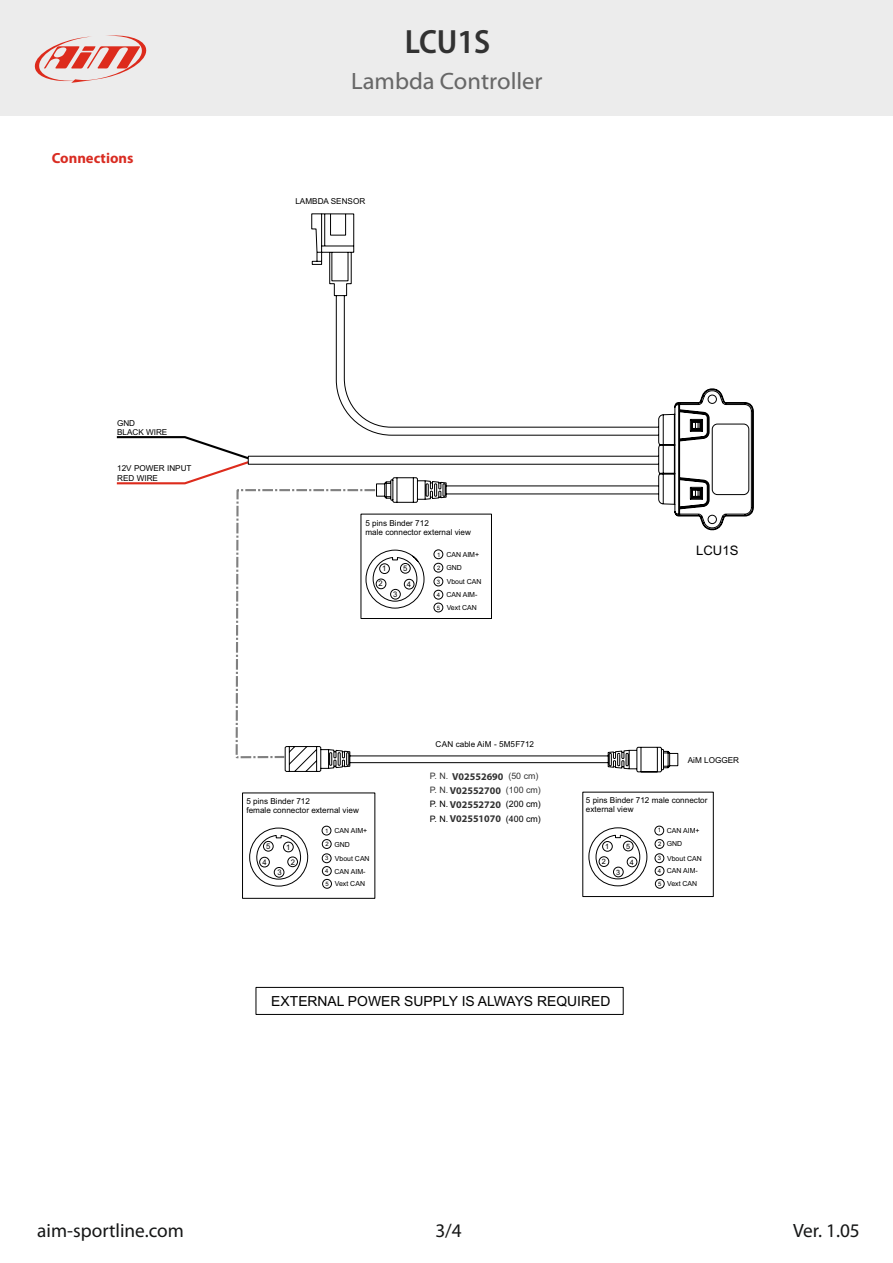
<style>
.page{position:relative;width:893px;height:1263px;background:#fff}
.page>*{position:absolute;margin:0;border:0;box-sizing:border-box;transform-origin:0 0}
.t1{font:600 semi-condensed 33.75px "Myriad Pro";color:#323232}
.t2{font:23.7px "Myriad Web Pro";color:#676767}
.t3{font:19.35px "Myriad Pro";color:#151616}
.t4{font:700 14.7px "Myriad Pro";color:#d92c22}
.t5{font:13.95px "Arial";color:#000}
.t6{font:13.05px "Arial";color:#000}
.t7{font:8.85px "Arial";color:#000}
.t8{font:8.85px "Arial";color:#323232}
.t9{font:8.1px/9.1px "Arial";color:#000}
.t10{font:7.65px "Arial";color:#000}
.t11{font:7.35px/15.9px "Arial";color:#000;text-align:center}
.t12{font:7.05px "Arial";color:#000}
.t13{font:6.9px "Arial";color:#000}
.t14{font:6px/12.9px "Arial";color:#000;text-align:justify}
.s1{font-size:6px}
.s2{font-family:"Myriad Pro";font-weight:700;font-size:10.05px}
.s3{font-family:"Myriad Pro";font-weight:700;font-size:10.05px;color:#323232}
</style>
<div class="page">
<div style="left:256px;top:987px;width:368px;height:28px;border:1px solid #000"></div>
<div style="left:582px;top:792px;width:132px;height:105px;border:1px solid #000"></div>
<svg style="left:588px;top:827px;width:60px;height:60px"></svg>
<div style="left:623px;top:841px;width:10px;height:10px;border:1px solid #000;border-radius:50%"></div>
<div style="left:627px;top:857px;width:10px;height:10px;border:1px solid #000;border-radius:50%"></div>
<div style="left:613px;top:867px;width:11px;height:10px;border:1px solid #000;border-radius:50%"></div>
<div style="left:599px;top:856px;width:10px;height:11px;border:1px solid #000;border-radius:50%"></div>
<div style="left:602px;top:841px;width:11px;height:11px;border:1px solid #000;border-radius:50%"></div>
<div style="left:655px;top:879px;width:10px;height:10px;border:1px solid #000;border-radius:50%"></div>
<div style="left:655px;top:866px;width:9px;height:10px;border:1px solid #000;border-radius:50%"></div>
<div style="left:655px;top:853px;width:9px;height:10px;border:1px solid #000;border-radius:50%"></div>
<div style="left:655px;top:839px;width:9px;height:10px;border:1px solid #000;border-radius:50%"></div>
<div style="left:654px;top:826px;width:10px;height:9px;border:1px solid #000;border-radius:50%"></div>
<div style="left:242px;top:792px;width:133px;height:107px;border:1px solid #000"></div>
<div style="left:322px;top:826px;width:9px;height:9px;border:1px solid #000;border-radius:50%"></div>
<div style="left:322px;top:839px;width:10px;height:10px;border:1px solid #000;border-radius:50%"></div>
<div style="left:322px;top:853px;width:10px;height:10px;border:1px solid #000;border-radius:50%"></div>
<div style="left:322px;top:866px;width:10px;height:10px;border:1px solid #000;border-radius:50%"></div>
<div style="left:322px;top:879px;width:10px;height:10px;border:1px solid #000;border-radius:50%"></div>
<svg style="left:249px;top:827px;width:59px;height:60px"></svg>
<div style="left:259px;top:857px;width:11px;height:10px;border:1px solid #000;border-radius:50%"></div>
<div style="left:263px;top:841px;width:11px;height:10px;border:1px solid #000;border-radius:50%"></div>
<div style="left:287px;top:856px;width:11px;height:11px;border:1px solid #000;border-radius:50%"></div>
<div style="left:283px;top:842px;width:11px;height:10px;border:1px solid #000;border-radius:50%"></div>
<div style="left:274px;top:867px;width:10px;height:11px;border:1px solid #000;border-radius:50%"></div>
<svg style="left:116px;top:436px;width:563px;height:337px"></svg>
<svg style="left:247px;top:213px;width:507px;height:320px"></svg>
<div style="left:0;top:0;width:892px;height:116px;background:#ececec"></div>
<svg style="left:34px;top:35px;width:113px;height:48px"></svg>
<h1 class="t1" style="left:405px;top:28px;width:87px">LCU1S</h1>
<h3 class="t4" style="left:52px;top:152px;width:83px">Connections</h3>
<h2 class="t2" style="left:351px;top:71px;width:193px">Lambda Controller</h2>
<p class="t9" style="left:295px;top:197px;width:71px">LAMBDA SENSOR</p>
<p class="t9" style="left:117px;top:419px;width:52px">GND<br>BLACK WIRE</p>
<p class="t9" style="left:117px;top:465px;width:76px">12V POWER INPUT<br>RED WIRE</p>
<p class="t9" style="left:365px;top:519px;width:107px">5 pins Binder 712<br>male connector external view</p>
<p class="t12" style="left:437px;top:552px;width:44px"><span class="s1">1</span> CAN AIM+</p>
<p class="t10" style="left:382px;top:566px;width:6px">1</p>
<p class="t10" style="left:403px;top:565px;width:6px">5</p>
<p class="t13" style="left:437px;top:565px;width:26px"><span class="s1">2</span> GND</p>
<p class="t10" style="left:379px;top:580px;width:6px">2</p>
<p class="t10" style="left:407px;top:581px;width:6px">4</p>
<p class="t13" style="left:437px;top:579px;width:46px"><span class="s1">3</span> Vbout CAN</p>
<p class="t10" style="left:393px;top:591px;width:6px">3</p>
<p class="t12" style="left:437px;top:592px;width:42px"><span class="s1">4</span> CAN AIM-</p>
<p class="t13" style="left:437px;top:605px;width:42px"><span class="s1">5</span> Vext CAN</p>
<h3 class="t6" style="left:696px;top:546px;width:44px">LCU1S</h3>
<p class="t9" style="left:436px;top:740px;width:100px">CAN cable AiM - 5M5F712</p>
<p class="t9" style="left:688px;top:756px;width:53px">AiM LOGGER</p>
<p class="t8" style="left:430px;top:773px;width:110px">P. N. <span class="s2">V02552690</span> (50 cm)</p>
<p class="t9" style="left:246px;top:797px;width:114px">5 pins Binder 712<br>female connector external view</p>
<p class="t12" style="left:334px;top:828px;width:34px">CAN AIM+</p>
<p class="t13" style="left:334px;top:841px;width:17px">GND</p>
<p class="t14" style="left:325px;top:825px;width:5px">1</p>
<p class="t14" style="left:325px;top:838px;width:5px">2</p>
<p class="t14" style="left:325px;top:852px;width:5px">3<br>4<br>5</p>
<p class="t10" style="left:266px;top:844px;width:6px">5</p>
<p class="t10" style="left:286px;top:844px;width:6px">1</p>
<p class="t13" style="left:335px;top:856px;width:36px">Vbout CAN</p>
<p class="t13" style="left:335px;top:881px;width:32px">Vext CAN</p>
<p class="t10" style="left:291px;top:859px;width:6px">2</p>
<p class="t10" style="left:262px;top:859px;width:6px">4</p>
<p class="t12" style="left:334px;top:868px;width:33px">CAN AIM-</p>
<p class="t10" style="left:277px;top:869px;width:6px">3</p>
<p class="t8" style="left:430px;top:787px;width:113px">P. N. <span class="s2">V02552700</span> (100 cm)</p>
<p class="t7" style="left:430px;top:801px;width:113px">P. N. <span class="s3">V02552720</span> (200 cm)</p>
<p class="t7" style="left:430px;top:816px;width:113px">P. N. <span class="s3">V02551070</span> (400 cm)</p>
<p class="t9" style="left:586px;top:796px;width:123px">5 pins Binder 712 male connector external view</p>
<p class="t11" style="left:626px;top:839px;width:9px">5<br>4</p>
<p class="t11" style="left:616px;top:865px;width:6px">3</p>
<p class="t12" style="left:658px;top:828px;width:43px"><span class="s1">1</span> CAN AIM+</p>
<p class="t13" style="left:658px;top:841px;width:26px"><span class="s1">2</span> GND</p>
<p class="t11" style="left:605px;top:839px;width:6px">1</p>
<p class="t13" style="left:658px;top:856px;width:46px"><span class="s1">3</span> Vbout CAN</p>
<p class="t11" style="left:602px;top:854px;width:6px">2</p>
<p class="t12" style="left:658px;top:868px;width:41px"><span class="s1">4</span> CAN AIM-</p>
<p class="t13" style="left:658px;top:881px;width:41px"><span class="s1">5</span> Vext CAN</p>
<h3 class="t5" style="left:271px;top:995px;width:341px">EXTERNAL POWER SUPPLY IS ALWAYS REQUIRED</h3>
<h3 class="t3" style="left:37px;top:1223px;width:148px">aim-sportline.com</h3>
<h3 class="t3" style="left:793px;top:1223px;width:68px">Ver. 1.05</h3>
<h3 class="t3" style="left:435px;top:1223px;width:28px">3/4</h3>
</div>
